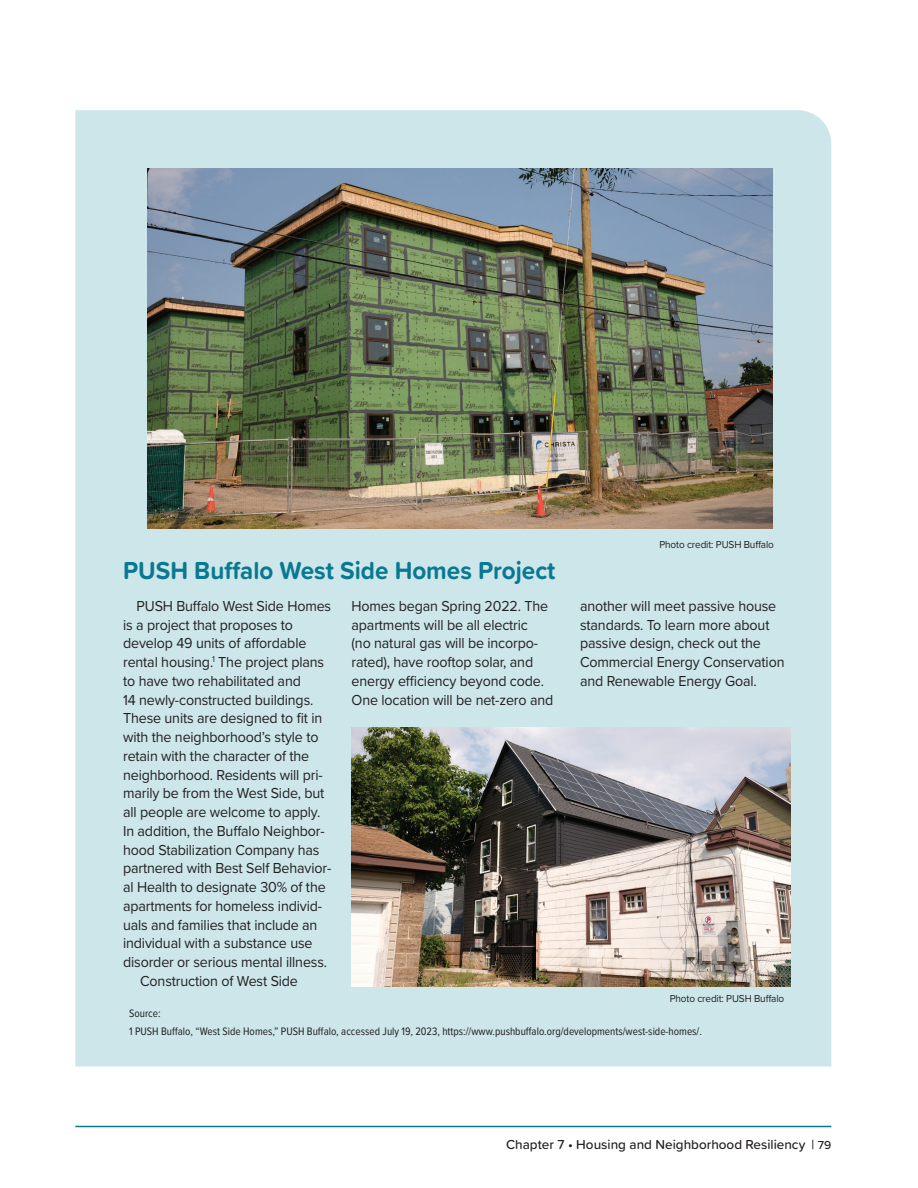
<style>
.page{position:relative;width:918px;height:1188px;background:#fff}
.page>*{position:absolute;margin:0;border:0;box-sizing:border-box;transform-origin:0 0}
.t1{font:700 25.5px "Proxima Soft";color:#097891;scale:.95 1}
.t2{font:15px/18.8px "Proxima Nova";letter-spacing:-.01em;color:#231f20;scale:.95 1}
.t3{font:500 13.5px "Proxima Soft";color:#231f20}
.t4{font:11.25px/18.8px "Proxima Nova Cond";color:#231f20}
.t5{font:10.5px "Proxima Nova";letter-spacing:-.01em;color:#231f20;scale:.95 1}
.s1{font-size:12px}
</style>
<div class="page">
<hr style="left:75px;top:1126px;width:756px;height:1px;background:#097891">
<div style="left:75px;top:110px;width:756px;height:956px;background:#cce6ea"></div>
<img style="left:148px;top:168px;width:625px;height:361px">
<img style="left:352px;top:728px;width:439px;height:258px">
<p class="t5" style="left:659px;top:536px;width:122px">Photo credit: PUSH Buffalo</p>
<h1 class="t1" style="left:123px;top:551px;width:457px">PUSH Buffalo West Side Homes Project</h1>
<p class="t2" style="left:137px;top:596px;width:206px">PUSH Buffalo West Side Homes</p>
<p class="t2" style="left:123px;top:615px;width:180px">is a project that proposes to</p>
<p class="t2" style="left:123px;top:633px;width:194px">develop 49 units of affordable</p>
<p class="t2" style="left:123px;top:652px;width:213px">rental housing.<sup>1</sup> The project plans</p>
<p class="t2" style="left:123px;top:671px;width:189px">to have two rehabilitated and</p>
<p class="t2" style="left:123px;top:690px;width:202px">14 newly-constructed buildings.</p>
<p class="t2" style="left:123px;top:708px;width:211px">These units are designed to fit in</p>
<p class="t2" style="left:123px;top:727px;width:207px">with the neighborhood’s style to</p>
<p class="t2" style="left:123px;top:746px;width:197px">retain with the character of the</p>
<p class="t2" style="left:123px;top:765px;width:212px">neighborhood. Residents will pri-</p>
<p class="t2" style="left:123px;top:783px;width:213px">marily be from the West Side, but</p>
<p class="t2" style="left:123px;top:802px;width:209px">all people are welcome to apply.</p>
<p class="t2" style="left:123px;top:821px;width:214px">In addition, the Buffalo Neighbor-</p>
<p class="t2" style="left:123px;top:840px;width:208px">hood Stabilization Company has</p>
<p class="t2" style="left:123px;top:858px;width:221px">partnered with Best Self Behavior-</p>
<p class="t2" style="left:123px;top:877px;width:215px">al Health to designate 30% of the</p>
<p class="t2" style="left:123px;top:896px;width:211px">apartments for homeless individ-</p>
<p class="t2" style="left:123px;top:915px;width:206px">uals and families that include an</p>
<p class="t2" style="left:123px;top:933px;width:201px">individual with a substance use</p>
<p class="t2" style="left:123px;top:952px;width:216px">disorder or serious mental illness.</p>
<p class="t2" style="left:140px;top:971px;width:168px">Construction of West Side</p>
<p class="t2" style="left:352px;top:596px;width:214px">Homes began Spring 2022. The apartments will be all electric<br>(no natural gas will be incorpo&shy;rated), have rooftop solar, and energy efficiency beyond code.<br>One location will be net-zero and</p>
<p class="t2" style="left:580px;top:596px;width:217px">another will meet passive house standards. To learn more about passive design, check out the<br>Commercial Energy Conservation and Renewable Energy Goal.</p>
<p class="t5" style="left:670px;top:991px;width:122px">Photo credit: PUSH Buffalo</p>
<p class="t4" style="left:129px;top:1003px;width:574px">Source:<br>1 PUSH Buffalo, “West Side Homes,” PUSH Buffalo, accessed July 19, 2023, https://www.pushbuffalo.org/developments/west-side-homes/.</p>
<p class="t3" style="left:506px;top:1134px;width:327px">Chapter 7 • Housing and Neighborhood Resiliency | <span class="s1">79</span></p>
</div>
